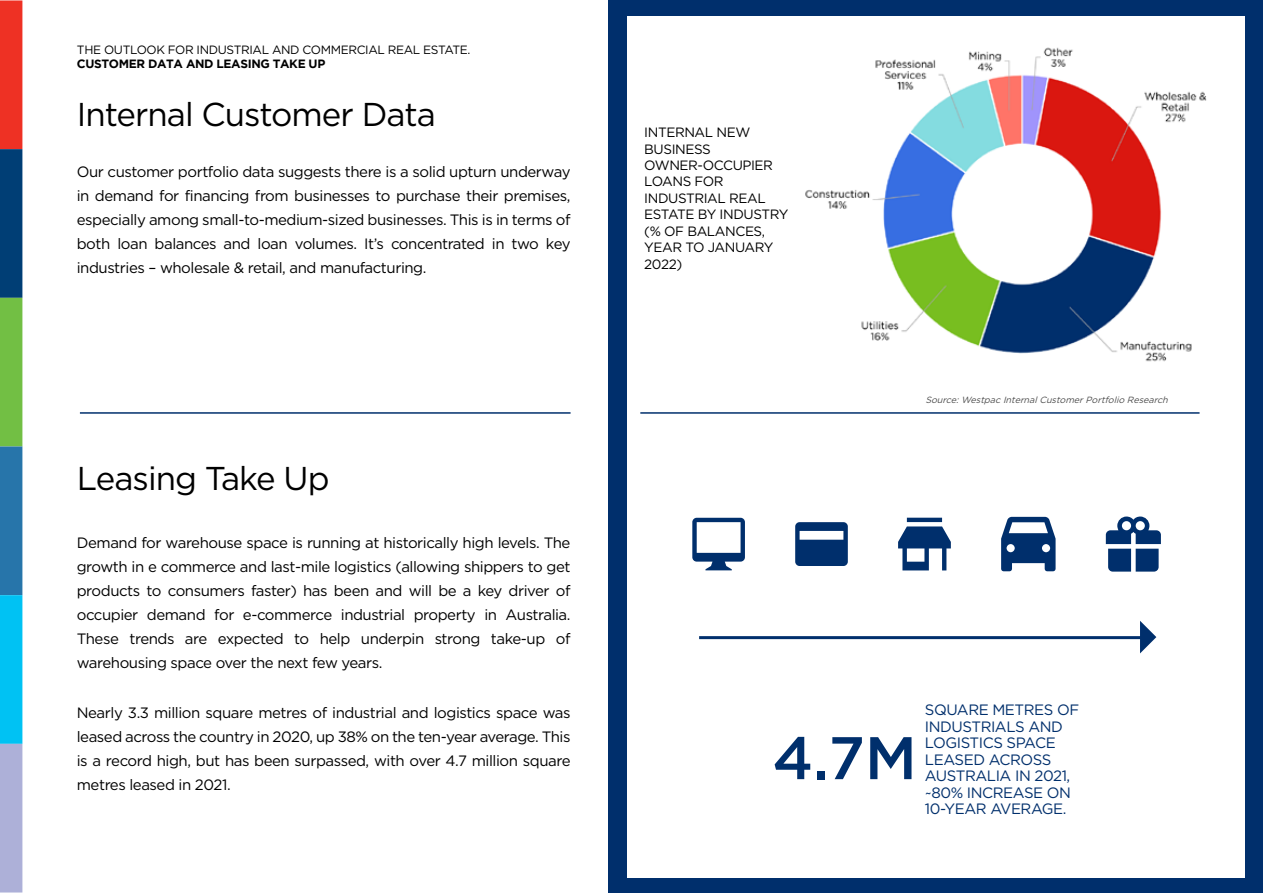
<style>
.page{position:relative;width:1263px;height:893px;background:#fff}
.page>*{position:absolute;margin:0;border:0;box-sizing:border-box;transform-origin:0 0}
.t1{font:500 60px "Gotham";color:#002f6c}
.t2{font:33px "Gotham";letter-spacing:-.03em;color:#000}
.t3{font:15px/24px "Gotham";letter-spacing:-.03em;color:#000;text-align:justify}
.t4{font:15px/16.5px "Gotham";letter-spacing:-.03em;color:#002f6c}
.t5{font:13.5px/16.5px "Gotham";letter-spacing:-.03em;color:#000}
.t6{font:12px "Gotham";letter-spacing:-.03em;color:#000}
.t7{font:700 12px "Gotham";letter-spacing:-.03em;color:#000}
.t8{font:italic 9px "Gotham";color:#4d4d4d}
</style>
<div class="page">
<div style="left:0;top:0;width:22px;height:149px;background:#ee3124"></div>
<div style="left:0;top:149px;width:22px;height:149px;background:#003e75"></div>
<div style="left:0;top:298px;width:22px;height:148px;background:#72bf44"></div>
<div style="left:0;top:446px;width:22px;height:149px;background:#2775aa"></div>
<div style="left:0;top:595px;width:22px;height:149px;background:#00c2f3"></div>
<div style="left:0;top:744px;width:22px;height:148px;background:#adb0d8"></div>
<div style="left:609px;top:0;width:654px;height:893px;background:#002f6c"></div>
<div style="left:627px;top:17px;width:617px;height:861px;background:#fff"></div>
<hr style="left:640px;top:412px;width:559px;height:2px;background:#002f6c">
<hr style="left:80px;top:412px;width:491px;height:2px;background:#002f6c">
<svg style="left:795px;top:522px;width:53px;height:44px"></svg>
<svg style="left:692px;top:518px;width:53px;height:52px"></svg>
<svg style="left:1106px;top:516px;width:55px;height:56px"></svg>
<svg style="left:898px;top:518px;width:53px;height:52px"></svg>
<svg style="left:1001px;top:517px;width:54px;height:54px"></svg>
<hr style="left:699px;top:636px;width:444px;height:3px;background:#002f6c">
<svg style="left:1140px;top:621px;width:16px;height:32px"></svg>
<img style="left:805px;top:47px;width:402px;height:315px">
<p class="t6" style="left:77px;top:43px;width:395px">THE OUTLOOK FOR INDUSTRIAL AND COMMERCIAL REAL ESTATE.</p>
<p class="t7" style="left:77px;top:56px;width:250px">CUSTOMER DATA AND LEASING TAKE UP</p>
<h2 class="t2" style="left:77px;top:96px;width:361px">Internal Customer Data</h2>
<p class="t3" style="left:77px;top:160px;width:495px">Our customer portfolio data suggests there is a solid upturn underway in demand for financing from businesses to purchase their premises, especially among small-to-medium-sized businesses. This is in terms of both loan balances and loan volumes. It’s concentrated in two key industries – wholesale &amp; retail, and manufacturing.</p>
<h2 class="t2" style="left:77px;top:460px;width:254px">Leasing Take Up</h2>
<p class="t3" style="left:77px;top:531px;width:495px">Demand for warehouse space is running at historically high levels. The growth in e commerce and last-mile logistics (allowing shippers to get products to consumers faster) has been and will be a key driver of occupier demand for e-commerce industrial property in Australia.<br>These trends are expected to help underpin strong take-up of warehousing space over the next few years.</p>
<p class="t3" style="left:77px;top:700px;width:495px">Nearly 3.3 million square metres of industrial and logistics space was leased across the country in 2020, up 38% on the ten-year average. This is a record high, but has been surpassed, with over 4.7 million square metres leased in 2021.</p>
<p class="t5" style="left:644px;top:124px;width:146px">INTERNAL NEW<br>BUSINESS<br>OWNER-OCCUPIER<br>LOANS FOR<br>INDUSTRIAL REAL<br>ESTATE BY INDUSTRY (% OF BALANCES,<br>YEAR TO JANUARY<br>2022)</p>
<p class="t8" style="left:925px;top:394px;width:247px">Source:Westpac InternalCustomerPortfolio Research</p>
<h1 class="t1" style="left:772px;top:724px;width:146px">4.7M</h1>
<p class="t4" style="left:925px;top:701px;width:156px">SQUARE METRES OF<br>INDUSTRIALS AND<br>LOGISTICS SPACE<br>LEASED ACROSS<br>AUSTRALIA IN 2021, ~80% INCREASE ON<br>10-YEAR AVERAGE.</p>
</div>
